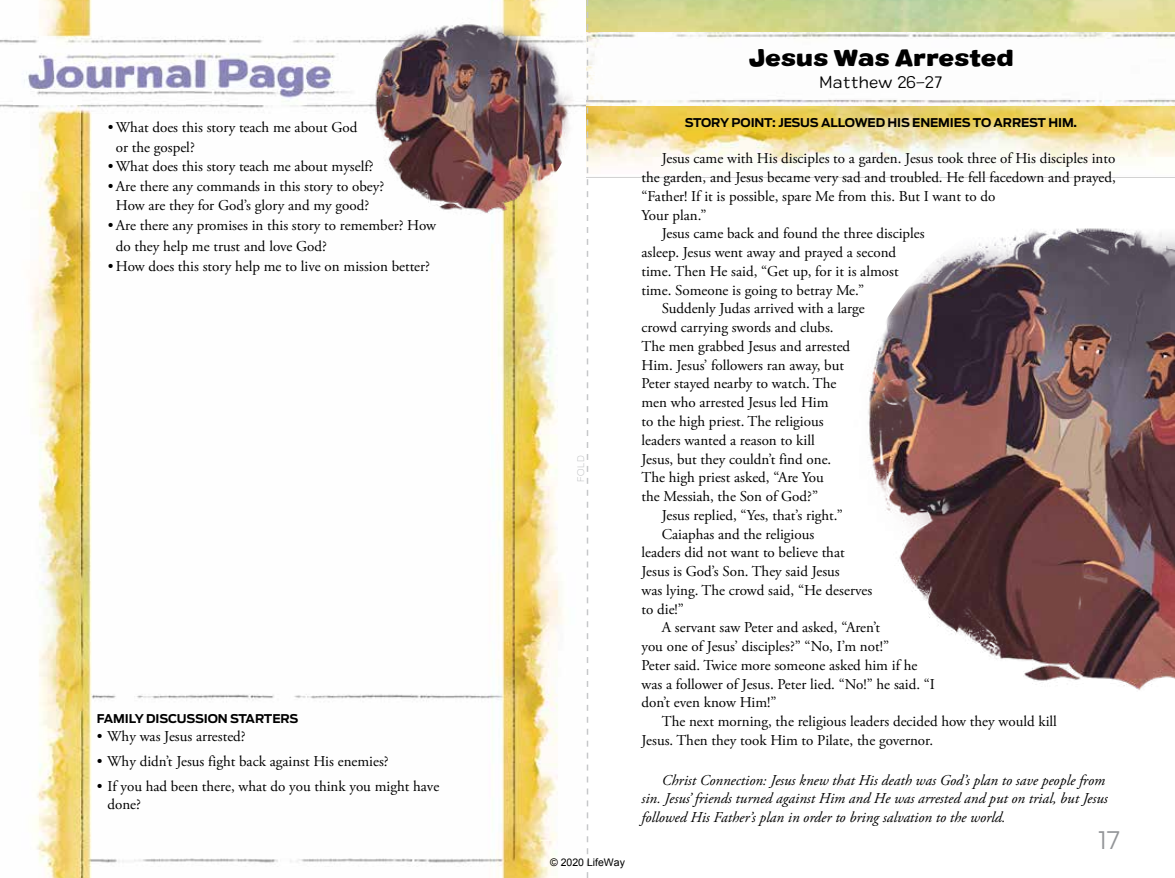
<style>
.page{position:relative;width:1175px;height:878px;background:#fff}
.page>*{position:absolute;margin:0;border:0;box-sizing:border-box;transform-origin:0 0}
.t1{font:300 24px "Antenna";color:#939598}
.t2{font:900 expanded 22.5px "Colby";letter-spacing:-.01em;color:#000}
.t3{font:300 expanded 16.5px "Colby";letter-spacing:.01em;color:#000}
.t4{font:15px/19.5px "Adobe Garamond Pro";color:#000}
.t5{font:italic 15px/18.8px "Adobe Garamond Pro";color:#000}
.t6{font:700 12px "Antenna";letter-spacing:-.01em;color:#000}
.t7{font:10.5px "Arial";color:#000}
.t8{font:200 9px "Antenna";color:#bcbec0}
</style>
<div class="page">
<img style="left:585px;top:0;width:589px;height:197px">
<img style="left:588px;top:32px;width:586px;height:73px">
<img style="left:0;top:0;width:585px;height:878px">
<img style="left:368px;top:10px;width:206px;height:206px;border-radius:103px">
<img style="left:852px;top:196px;width:322px;height:494px">
<svg style="left:586px;top:0;width:2px;height:878px"></svg>
<p class="t4" style="left:116px;top:118px;width:243px;text-indent:-8px">•What does this story teach me about God or the gospel?</p>
<p class="t4" style="left:108px;top:157px;width:267px">•What does this story teach me about myself?</p>
<p class="t4" style="left:108px;top:177px;width:278px;text-align:center">•Are there any commands in this story to obey?<br>How are they for God’s glory and my good?</p>
<p class="t4" style="left:116px;top:215px;width:322px;line-height:21px;text-indent:-8px">•Are there any promises in this story to remember? How do they help me trust and love God?</p>
<p class="t4" style="left:108px;top:256px;width:323px">• How does this story help me to live on mission better?</p>
<p class="t6" style="left:97px;top:712px;width:203px">FAMILY DISCUSSION STARTERS</p>
<p class="t4" style="left:97px;top:727px;width:150px">• Why was Jesus arrested?</p>
<p class="t4" style="left:97px;top:752px;width:293px">• Why didn’t Jesus fight back against His enemies?</p>
<p class="t4" style="left:107px;top:777px;width:333px;line-height:18px;text-indent:-10px">• If you had been there, what do you think you might have done?</p>
<p class="t8" style="left:575px;top:482px;width:29px;rotate:-90deg">FOLD</p>
<p class="t7" style="left:550px;top:856px;width:76px">© 2020 LifeWay</p>
<h2 class="t2" style="left:748px;top:42px;width:267px">Jesus Was Arrested</h2>
<p class="t3" style="left:819px;top:72px;width:125px">Matthew 26–27</p>
<p class="t6" style="left:684px;top:115px;width:394px">STORY POINT: JESUS ALLOWED HIS ENEMIES TO ARREST HIM.</p>
<p class="t4" style="left:662px;top:149px;width:455px">Jesus came with His disciples to a garden. Jesus took three of His disciples into</p>
<p class="t4" style="left:641px;top:168px;width:476px">the garden, and Jesus became very sad and troubled. He fell facedown and prayed,</p>
<p class="t4" style="left:641px;top:187px;width:355px">“Father! If it is possible, spare Me from this. But I want to do</p>
<p class="t4" style="left:641px;top:206px;width:67px">Your plan.”</p>
<p class="t4" style="left:662px;top:224px;width:264px">Jesus came back and found the three disciples</p>
<p class="t4" style="left:641px;top:243px;width:256px">asleep. Jesus went away and prayed a second</p>
<p class="t4" style="left:641px;top:262px;width:258px">time. Then He said, “Get up, for it is almost</p>
<p class="t4" style="left:641px;top:281px;width:224px">time. Someone is going to betray Me.”</p>
<p class="t4" style="left:662px;top:299px;width:204px">Suddenly Judas arrived with a large</p>
<p class="t4" style="left:641px;top:318px;width:194px">crowd carrying swords and clubs.</p>
<p class="t4" style="left:641px;top:337px;width:210px">The men grabbed Jesus and arrested</p>
<p class="t4" style="left:641px;top:356px;width:204px">Him. Jesus’ followers ran away, but</p>
<p class="t4" style="left:641px;top:374px;width:196px">Peter stayed nearby to watch. The</p>
<p class="t4" style="left:641px;top:393px;width:188px">men who arrested Jesus led Him</p>
<p class="t4" style="left:641px;top:412px;width:184px">to the high priest. The religious</p>
<p class="t4" style="left:641px;top:431px;width:175px">leaders wanted a reason to kill</p>
<p class="t4" style="left:641px;top:449px;width:191px">Jesus, but they couldn’t find one.</p>
<p class="t4" style="left:641px;top:468px;width:184px">The high priest asked, “Are You</p>
<p class="t4" style="left:641px;top:487px;width:178px">the Messiah, the Son of God?”</p>
<p class="t4" style="left:662px;top:506px;width:182px">Jesus replied, “Yes, that’s right.”</p>
<p class="t4" style="left:662px;top:524px;width:154px">Caiaphas and the religious</p>
<p class="t4" style="left:641px;top:543px;width:205px">leaders did not want to believe that</p>
<p class="t4" style="left:641px;top:562px;width:200px">Jesus is God’s Son. They said Jesus</p>
<p class="t4" style="left:641px;top:581px;width:232px">was lying. The crowd said, “He deserves</p>
<p class="t4" style="left:641px;top:599px;width:44px">to die!”</p>
<p class="t4" style="left:662px;top:618px;width:220px">A servant saw Peter and asked, “Aren’t</p>
<p class="t4" style="left:641px;top:637px;width:249px">you one of Jesus’ disciples?” “No, I’m not!”</p>
<p class="t4" style="left:641px;top:656px;width:277px">Peter said. Twice more someone asked him if he</p>
<p class="t4" style="left:641px;top:674px;width:295px">was a follower of Jesus. Peter lied. “No!” he said. “I</p>
<p class="t4" style="left:641px;top:693px;width:137px">don’t even know Him!”</p>
<p class="t4" style="left:662px;top:712px;width:397px">The next morning, the religious leaders decided how they would kill</p>
<p class="t4" style="left:641px;top:731px;width:293px">Jesus. Then they took Him to Pilate, the governor.</p>
<p class="t5" style="left:641px;top:771px;width:468px;text-indent:20px">Christ Connection: Jesus knew that His death was God’s plan to save people from sin. Jesus’ friends turned against Him and He was arrested and put on trial, but Jesus followed His Father’s plan in order to bring salvation to the world.</p>
<h1 class="t1" style="left:1098px;top:826px;width:23px">17</h1>
</div>
